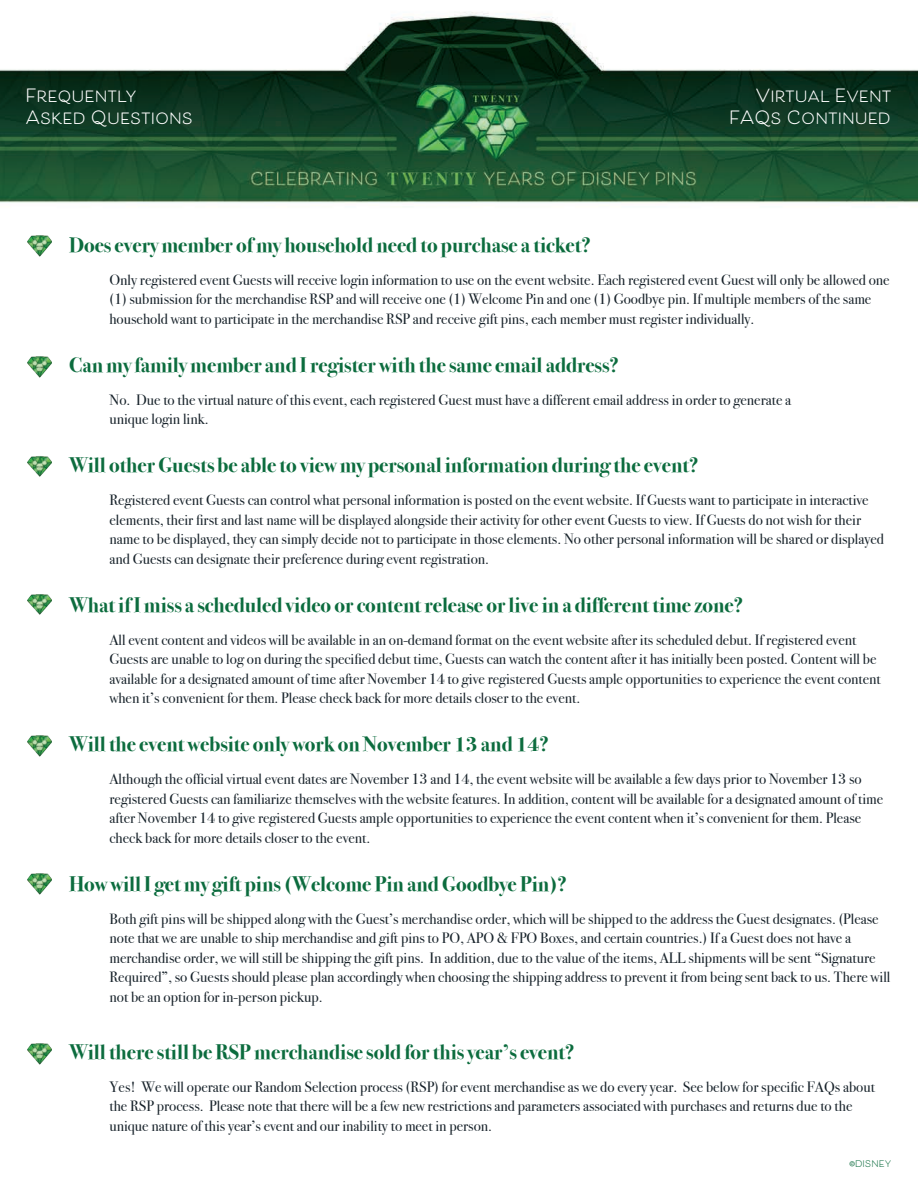
<style>
.page{position:relative;width:918px;height:1188px;background:#fff}
.page>*{position:absolute;margin:0;border:0;box-sizing:border-box;transform-origin:0 0}
.t1{font:700 21px "Bodoni Svty Two ITCTT";color:#0c6c3e}
.t2{font:700 18px/21.6px "Beloved Sans";color:#fff;text-align:right}
.t3{font:15px/19.5px "Bodoni Svty Two ITCTT";color:#17222a}
.t4{font:700 9px "Beloved Sans";color:#0c6c3e}
</style>
<div class="page">
<img style="left:0;top:12px;width:918px;height:1040px">
<img style="left:27px;top:235px;width:24px;height:22px">
<img style="left:27px;top:356px;width:24px;height:22px">
<img style="left:27px;top:594px;width:24px;height:21px">
<img style="left:27px;top:456px;width:24px;height:21px">
<img style="left:27px;top:735px;width:24px;height:22px">
<img style="left:27px;top:873px;width:24px;height:22px">
<img style="left:27px;top:1043px;width:24px;height:22px">
<p class="t2" style="left:26px;top:85px;width:169px;text-align:left">Frequently<br>Asked Questions</p>
<p class="t2" style="left:729px;top:85px;width:164px">Virtual Event<br>FAQs Continued</p>
<h1 class="t1" style="left:69px;top:227px;width:523px">Does every member of my household need to purchase a ticket?</h1>
<p class="t3" style="left:110px;top:268px;width:782px">Only registered event Guests will receive login information to use on the event website. Each registered event Guest will only be allowed one (1) submission for the merchandise RSP and will receive one (1) Welcome Pin and one (1) Goodbye pin. If multiple members of the same household want to participate in the merchandise RSP and receive gift pins, each member must register individually.</p>
<h1 class="t1" style="left:69px;top:347px;width:551px">Can my family member and I register with the same email address?</h1>
<p class="t3" style="left:110px;top:388px;width:683px">No. Due to the virtual nature of this event, each registered Guest must have a different email address in order to generate a unique login link.</p>
<h1 class="t1" style="left:69px;top:448px;width:631px">Will other Guests be able to view my personal information during the event?</h1>
<p class="t3" style="left:110px;top:489px;width:776px">Registered event Guests can control what personal information is posted on the event website. If Guests want to participate in interactive elements, their first and last name will be displayed alongside their activity for other event Guests to view. If Guests do not wish for their name to be displayed, they can simply decide not to participate in those elements. No other personal information will be shared or displayed and Guests can designate their preference during event registration.</p>
<h1 class="t1" style="left:69px;top:587px;width:676px">What if I miss a scheduled video or content release or live in a different time zone?</h1>
<p class="t3" style="left:110px;top:628px;width:773px">All event content and videos will be available in an on-demand format on the event website after its scheduled debut. If registered event Guests are unable to log on during the specified debut time, Guests can watch the content after it has initially been posted. Content will be available for a designated amount of time after November 14 to give registered Guests ample opportunities to experience the event content when it’s convenient for them. Please check back for more details closer to the event.</p>
<h1 class="t1" style="left:69px;top:727px;width:481px">Will the event website only work on November 13 and 14?</h1>
<p class="t3" style="left:110px;top:768px;width:775px">Although the official virtual event dates are November 13 and 14, the event website will be available a few days prior to November 13 so registered Guests can familiarize themselves with the website features. In addition, content will be available for a designated amount of time after November 14 to give registered Guests ample opportunities to experience the event content when it’s convenient for them. Please check back for more details closer to the event.</p>
<h1 class="t1" style="left:69px;top:866px;width:499px">How will I get my gift pins (Welcome Pin and Goodbye Pin)?</h1>
<p class="t3" style="left:110px;top:907px;width:782px">Both gift pins will be shipped along with the Guest’s merchandise order, which will be shipped to the address the Guest designates. (Please note that we are unable to ship merchandise and gift pins to PO, APO &amp; FPO Boxes, and certain countries.) If a Guest does not have a merchandise order, we will still be shipping the gift pins. In addition, due to the value of the items, ALL shipments will be sent “Signature Required”, so Guests should please plan accordingly when choosing the shipping address to prevent it from being sent back to us. There will not be an option for in-person pickup.</p>
<h1 class="t1" style="left:69px;top:1034px;width:507px">Will there still be RSP merchandise sold for this year’s event?</h1>
<p class="t3" style="left:110px;top:1075px;width:767px">Yes! We will operate our Random Selection process (RSP) for event merchandise as we do every year. See below for specific FAQs about the RSP process. Please note that there will be a few new restrictions and parameters associated with purchases and returns due to the unique nature of this year’s event and our inability to meet in person.</p>
<p class="t4" style="left:850px;top:1159px;width:43px">©DISNEY</p>
</div>
